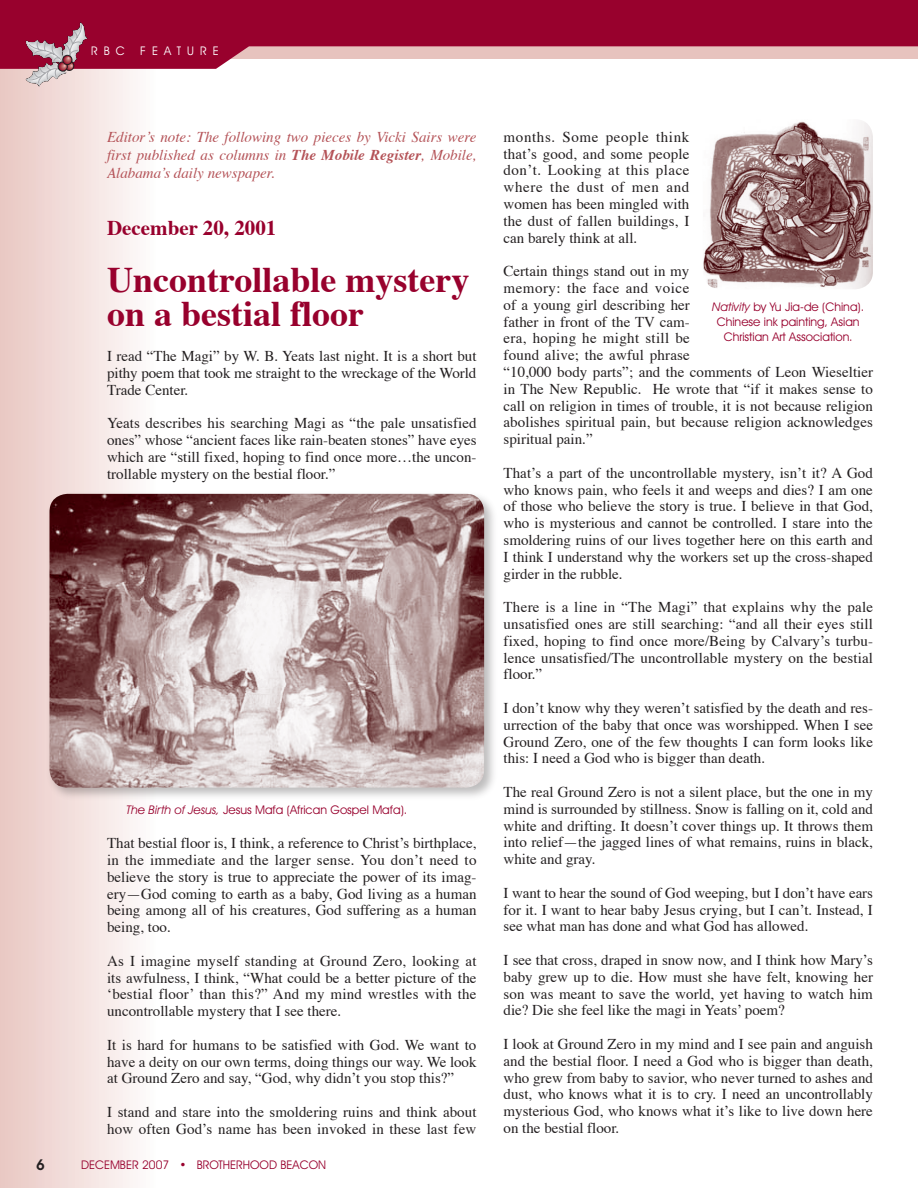
<style>
.page{position:relative;width:918px;height:1188px;background:#fff}
.page>*{position:absolute;margin:0;border:0;box-sizing:border-box;transform-origin:0 0}
.t1{font:700 36px/34.5px "Times";color:#98012d}
.t2{font:700 21px "Times";color:#98012d}
.t3{font:15px/16.8px "Times";color:#231f20;text-align:justify}
.t4{font:italic 15px/18px "Times";color:#b45257;text-align:justify}
.Page_Numbers{font:600 15px "Avant Garde IT Cby BT";color:#231f20}
.Sidebar_Text{font:12px/15px "Avant Garde IT Cby BT";color:#98012d;text-align:center}
.t5{font:12px "Avant Garde IT Cby BT";letter-spacing:.5em;color:#fff}
.s1{font-weight:700}
.s2{font-style:italic}
</style>
<div class="page">
<div style="left:0;top:0;width:159px;height:1188px;background:linear-gradient(to right,#e9c7c2,#fefefe)"></div>
<svg style="left:0;top:0;width:918px;height:69px;background:#af3959"></svg>
<svg style="left:26px;top:23px;width:61px;height:63px;background:#b56f83"></svg>
<div style="left:63px;top:55px;width:9px;height:10px;border:1px solid #231f20;border-radius:50%"></div>
<div style="left:46px;top:490px;width:454px;height:313px;background:#231f20;opacity:.3"></div>
<img style="left:50px;top:494px;width:434px;height:294px;border-radius:18px">
<img style="left:703px;top:119px;width:170px;height:170px;border-radius:18px">
<p class="t5" style="left:91px;top:43px;width:12px">RBC</p>
<p class="t5" style="left:140px;top:43px;width:80px">Featu re</p>
<p class="t4" style="left:107px;top:129px;width:371px">Editor’s note: The following two pieces by Vicki Sairs were first published as columns in <span class="s1">The Mobile Register</span>, Mobile, Alabama’s daily newspaper.</p>
<p class="t2" style="left:107px;top:214px;width:171px">December 20, 2001</p>
<p class="t1" style="left:107px;top:264px;width:364px">Uncontrollable mystery on a bestial floor</p>
<p class="t3" style="left:107px;top:348px;width:371px">I read “The Magi” by W. B. Yeats last night. It is a short but pithy poem that took me straight to the wreckage of the World Trade Center.</p>
<p class="t3" style="left:107px;top:416px;width:371px">Yeats describes his searching Magi as “the pale unsatisfied ones” whose “ancient faces like rain-beaten stones” have eyes which are “still fixed, hoping to find once more…the uncon&shy;trollable mystery on the bestial floor.”</p>
<p class="Sidebar_Text" style="left:126px;top:802px;width:282px"><span class="s2">The Birth of Jesus,</span> Jesus Mafa (African Gospel Mafa).</p>
<p class="t3" style="left:107px;top:836px;width:371px">That bestial floor is, I think, a reference to Christ’s birthplace, in the immediate and the larger sense. You don’t need to believe the story is true to appreciate the power of its imag&shy;ery—God coming to earth as a baby, God living as a human being among all of his creatures, God suffering as a human being, too.</p>
<p class="t3" style="left:107px;top:953px;width:371px">As I imagine myself standing at Ground Zero, looking at its awfulness, I think, “What could be a better picture of the ‘bestial floor’ than this?” And my mind wrestles with the uncontrollable mystery that I see there.</p>
<p class="t3" style="left:107px;top:1037px;width:371px">It is hard for humans to be satisfied with God. We want to have a deity on our own terms, doing things our way. We look at Ground Zero and say, “God, why didn’t you stop this?”</p>
<p class="t3" style="left:107px;top:1104px;width:371px">I stand and stare into the smoldering ruins and think about how often God’s name has been invoked in these last few</p>
<p class="Page_Numbers" style="left:36px;top:1156px;width:10px">6</p>
<p class="Sidebar_Text" style="left:81px;top:1157px;width:245px">December 2007 • Brotherhood Beacon</p>
<p class="t3" style="left:504px;top:129px;width:187px">months. Some people think that’s good, and some people don’t. Looking at this place where the dust of men and women has been mingled with the dust of fallen buildings, I can barely think at all.</p>
<p class="t3" style="left:504px;top:264px;width:371px;text-align:left">Certain things stand out in my<br>memory: the face and voice<br>of a young girl describing her<br>father in front of the TV cam-<br>era, hoping he might still be<br>found alive; the awful phrase<br>“10,000 body parts”; and the comments of Leon Wieseltier in The New Republic. He wrote that “if it makes sense to call on religion in times of trouble, it is not because religion abolishes spiritual pain, but because religion acknowledges spiritual pain.”</p>
<p class="t3" style="left:504px;top:465px;width:371px">That’s a part of the uncontrollable mystery, isn’t it? A God who knows pain, who feels it and weeps and dies? I am one of those who believe the story is true. I believe in that God, who is mysterious and cannot be controlled. I stare into the smoldering ruins of our lives together here on this earth and I think I understand why the workers set up the cross-shaped girder in the rubble.</p>
<p class="t3" style="left:504px;top:600px;width:371px">There is a line in “The Magi” that explains why the pale unsatisfied ones are still searching: “and all their eyes still fixed, hoping to find once more/Being by Calvary’s turbu&shy;lence unsatisfied/The uncontrollable mystery on the bestial floor.”</p>
<p class="t3" style="left:504px;top:700px;width:371px">I don’t know why they weren’t satisfied by the death and res&shy;urrection of the baby that once was worshipped. When I see Ground Zero, one of the few thoughts I can form looks like this: I need a God who is bigger than death.</p>
<p class="t3" style="left:504px;top:784px;width:371px">The real Ground Zero is not a silent place, but the one in my mind is surrounded by stillness. Snow is falling on it, cold and white and drifting. It doesn’t cover things up. It throws them into relief—the jagged lines of what remains, ruins in black, white and gray.</p>
<p class="t3" style="left:504px;top:885px;width:371px">I want to hear the sound of God weeping, but I don’t have ears for it. I want to hear baby Jesus crying, but I can’t. Instead, I see what man has done and what God has allowed.</p>
<p class="t3" style="left:504px;top:952px;width:371px">I see that cross, draped in snow now, and I think how Mary’s baby grew up to die. How must she have felt, knowing her son was meant to save the world, yet having to watch him die? Die she feel like the magi in Yeats’ poem?</p>
<p class="t3" style="left:504px;top:1036px;width:371px">I look at Ground Zero in my mind and I see pain and anguish and the bestial floor. I need a God who is bigger than death, who grew from baby to savior, who never turned to ashes and dust, who knows what it is to cry. I need an uncontrollably mysterious God, who knows what it’s like to live down here on the bestial floor.</p>
<p class="Sidebar_Text" style="left:712px;top:299px;width:153px"><span class="s2">Nativity</span> by Yu Jia-de (China).<br>Chinese ink painting, Asian<br>Christian Art Association.</p>
</div>
